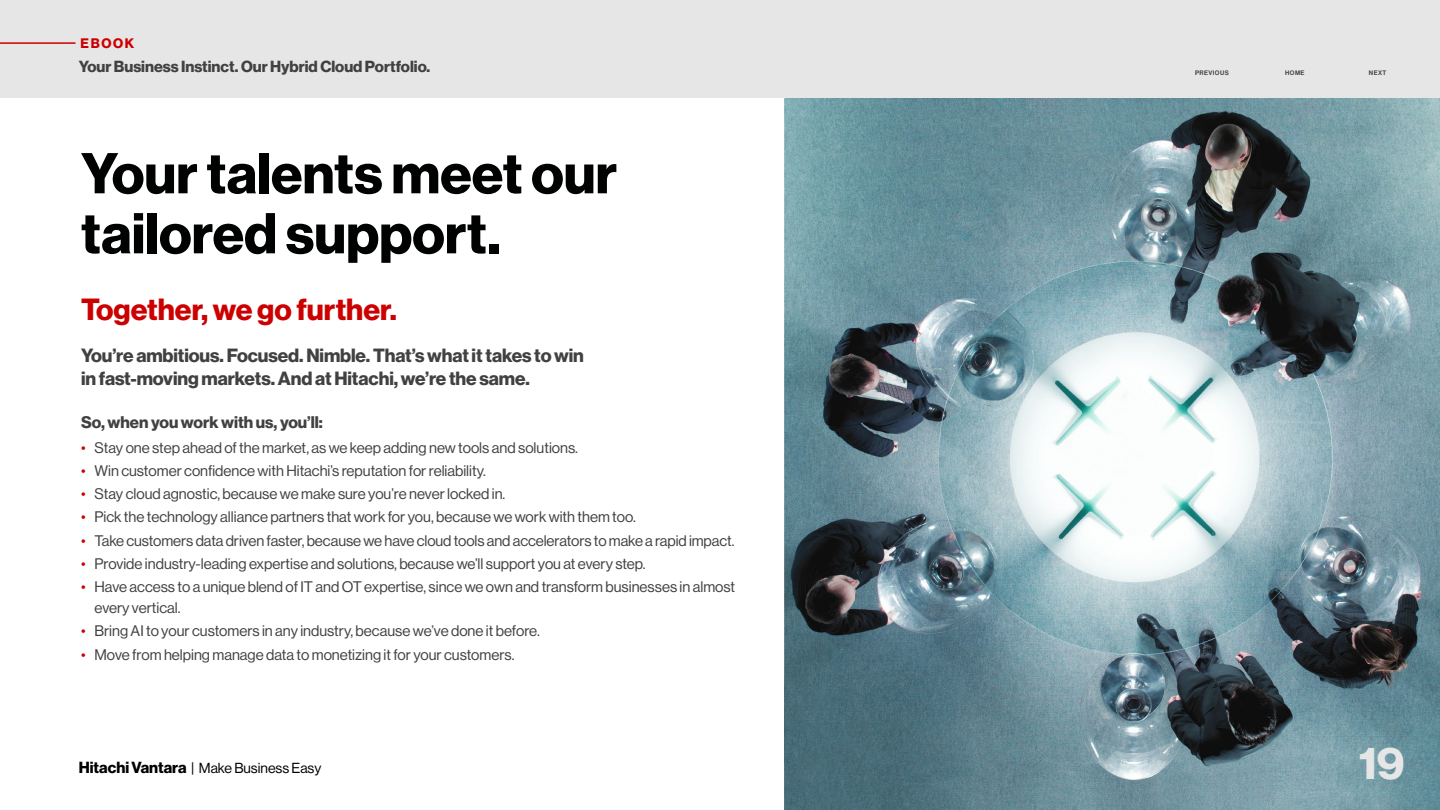
<style>
.page{position:relative;width:1440px;height:810px;background:#fff}
.page>*{position:absolute;margin:0;border:0;box-sizing:border-box;transform-origin:0 0}
.t1{font:56.25px/60px "N Haas Grotesk DS Pro 75 Bd";color:#000101}
.t2{font:45px "N Haas Grotesk DS Pro 75 Bd";color:#e6e6e7}
.t3{font:30px "N Haas Grotesk DS Pro 75 Bd";color:#c00}
.t4{font:18.75px/22.5px "N Haas Grotesk DS Pro 75 Bd";letter-spacing:-.005em;color:#414141}
.t5{font:16.5px "N Haas Grotesk DS Pro 75 Bd";color:#414141}
.t6{font:15.75px "N Haas Grotesk DS Pro 75 Bd";color:#414141}
.t7{font:15px/21px "N Haas Grotesk DS Pro 55 Rg";color:#414141}
.t8{font:14.25px "N Haas Grotesk DS Pro 55 Rg";color:#000101}
.t9{font:13.5px "N Haas Grotesk DS Pro 75 Bd";letter-spacing:.115em;color:#c00}
.t10{font:6.38px "N Haas Grotesk DS Pro 65 Md";letter-spacing:.065em;color:#414141}
.s1{color:#c00}
.s2{font-family:"N Haas Grotesk DS Pro 75 Bd";font-size:15.75px}
</style>
<div class="page">
<img style="left:784px;top:98px;width:656px;height:712px">
<div style="left:0;top:0;width:1440px;height:98px;background:#e6e6e7"></div>
<hr style="left:0;top:42px;width:76px;height:2px;background:#c00">
<p class="t9" style="left:81px;top:35px;width:55px">EBOOK</p>
<p class="t6" style="left:79px;top:57px;width:353px">Your Business Instinct. Our Hybrid Cloud Portfolio.</p>
<h1 class="t1" style="left:81px;top:144px;width:538px">Your talents meet our tailored support.</h1>
<h3 class="t3" style="left:81px;top:292px;width:317px">Together, we go further.</h3>
<p class="t4" style="left:81px;top:345px;width:504px">You’re ambitious. Focused. Nimble. That’s what it takes to win in fast-moving markets. And at Hitachi, we’re the same.</p>
<p class="t5" style="left:81px;top:412px;width:243px">So, when you work with us, you’ll:</p>
<p class="t7" style="left:81px;top:437px;width:499px"><span class="s1">•</span> Stay one step ahead of the market, as we keep adding new tools and solutions.</p>
<p class="t7" style="left:81px;top:460px;width:406px"><span class="s1">•</span> Win customer confidence with Hitachi’s reputation for reliability.</p>
<p class="t7" style="left:81px;top:483px;width:426px"><span class="s1">•</span> Stay cloud agnostic, because we make sure you’re never locked in.</p>
<p class="t7" style="left:81px;top:507px;width:556px"><span class="s1">•</span> Pick the technology alliance partners that work for you, because we work with them too.</p>
<p class="t7" style="left:81px;top:530px;width:655px"><span class="s1">•</span> Take customers data driven faster, because we have cloud tools and accelerators to make a rapid impact.</p>
<p class="t7" style="left:81px;top:553px;width:566px"><span class="s1">•</span> Provide industry-leading expertise and solutions, because we’ll support you at every step.</p>
<p class="t7" style="left:94px;top:576px;width:642px;text-indent:-14px"><span class="s1">•</span> Have access to a unique blend of IT and OT expertise, since we own and transform businesses in almost every vertical.</p>
<p class="t7" style="left:81px;top:621px;width:460px"><span class="s1">•</span> Bring AI to your customers in any industry, because we’ve done it before.</p>
<p class="t7" style="left:81px;top:644px;width:435px"><span class="s1">•</span> Move from helping manage data to monetizing it for your customers.</p>
<p class="t8" style="left:79px;top:759px;width:244px"><span class="s2">Hitachi Vantara</span> | Make Business Easy</p>
<p class="t10" style="left:1195px;top:69px;width:35px">PREVIOUS</p>
<p class="t10" style="left:1285px;top:69px;width:21px">HOME</p>
<p class="t10" style="left:1369px;top:69px;width:19px">NEXT</p>
<h2 class="t2" style="left:1359px;top:736px;width:48px">19</h2>
</div>
